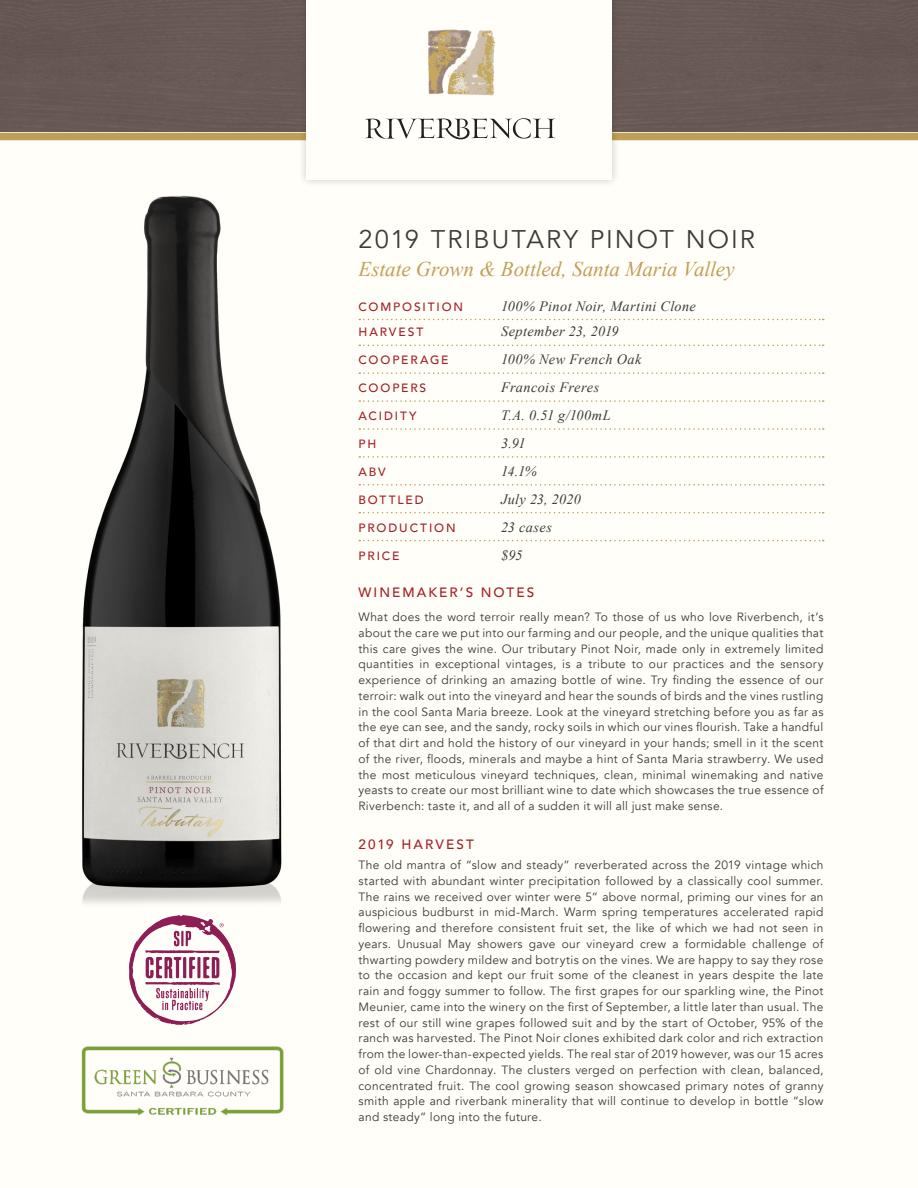
<style>
.page{position:relative;width:918px;height:1188px;background:#fffef8}
.page>*{position:absolute;margin:0;border:0;box-sizing:border-box;transform-origin:0 0}
.t1{font:25.5px "Avenir";letter-spacing:.08em;color:#3e3b38}
.t2{font:italic 21px "Times New Roman";letter-spacing:-.005em;color:#bf9f56}
.t3{font:italic 14.25px "Times New Roman";letter-spacing:.025em;color:#3e3b38}
.t4{font:500 13.5px "Avenir";letter-spacing:.155em;color:#a32129}
.t5{font:12px/15.8px "Avenir";letter-spacing:.025em;color:#3e3b38;text-align:justify}
.t6{font:500 12px "Avenir";letter-spacing:.155em;color:#a32129}
</style>
<div class="page">
<div style="left:0;top:133px;width:918px;height:7px;background:#bf9f56"></div>
<div style="left:0;top:0;width:918px;height:132px;background:#685853"></div>
<div style="left:298px;top:0;width:322px;height:188px;background:#231f20;opacity:.25"></div>
<div style="left:306px;top:0;width:306px;height:179px;background:#fffef8"></div>
<img style="left:428px;top:29px;width:67px;height:67px">
<svg style="left:365px;top:118px;width:190px;height:22px"></svg>
<img style="left:129px;top:917px;width:106px;height:108px">
<img style="left:82px;top:173px;width:224px;height:744px">
<svg style="left:359px;top:319px;width:465px;height:1px"></svg>
<svg style="left:359px;top:345px;width:465px;height:1px"></svg>
<svg style="left:359px;top:372px;width:465px;height:2px"></svg>
<svg style="left:359px;top:400px;width:465px;height:2px"></svg>
<svg style="left:359px;top:428px;width:465px;height:2px"></svg>
<svg style="left:359px;top:456px;width:465px;height:2px"></svg>
<svg style="left:359px;top:484px;width:465px;height:2px"></svg>
<svg style="left:359px;top:512px;width:465px;height:1px"></svg>
<svg style="left:359px;top:540px;width:465px;height:1px"></svg>
<img style="left:81px;top:1046px;width:203px;height:70px">
<p class="t1" style="left:359px;top:224px;width:398px">2019 TRIBUTARY PINOT NOIR</p>
<p class="t2" style="left:359px;top:255px;width:378px">Estate Grown &amp; Bottled, Santa Maria Valley</p>
<p class="t6" style="left:359px;top:296px;width:106px">COMPOSITION</p>
<p class="t3" style="left:501px;top:296px;width:196px">100% Pinot Noir, Martini Clone</p>
<p class="t6" style="left:359px;top:322px;width:66px">HARVEST</p>
<p class="t3" style="left:501px;top:322px;width:119px">September 23, 2019</p>
<p class="t6" style="left:359px;top:350px;width:91px">COOPERAGE</p>
<p class="t3" style="left:501px;top:350px;width:142px">100% New French Oak</p>
<p class="t6" style="left:359px;top:378px;width:69px">COOPERS</p>
<p class="t3" style="left:501px;top:378px;width:100px">Francois Freres</p>
<p class="t6" style="left:359px;top:405px;width:60px">ACIDITY</p>
<p class="t3" style="left:501px;top:405px;width:111px">T.A. 0.51 g/100mL</p>
<p class="t6" style="left:359px;top:433px;width:19px">PH</p>
<p class="t3" style="left:501px;top:433px;width:26px">3.91</p>
<p class="t6" style="left:359px;top:461px;width:29px">ABV</p>
<p class="t3" style="left:501px;top:461px;width:37px">14.1%</p>
<p class="t6" style="left:359px;top:489px;width:67px">BOTTLED</p>
<p class="t3" style="left:501px;top:489px;width:81px">July 23, 2020</p>
<p class="t6" style="left:359px;top:517px;width:99px">PRODUCTION</p>
<p class="t3" style="left:501px;top:517px;width:52px">23 cases</p>
<p class="t6" style="left:359px;top:545px;width:42px">PRICE</p>
<p class="t3" style="left:501px;top:545px;width:23px">$95</p>
<p class="t4" style="left:359px;top:581px;width:177px">WINEMAKER’S NOTES</p>
<p class="t5" style="left:359px;top:609px;width:467px">What does the word terroir really mean? To those of us who love Riverbench, it’s about the care we put into our farming and our people, and the unique qualities that this care gives the wine. Our tributary Pinot Noir, made only in extremely limited quantities in exceptional vintages, is a tribute to our practices and the sensory experience of drinking an amazing bottle of wine. Try finding the essence of our terroir: walk out into the vineyard and hear the sounds of birds and the vines rustling in the cool Santa Maria breeze. Look at the vineyard stretching before you as far as the eye can see, and the sandy, rocky soils in which our vines flourish. Take a handful of that dirt and hold the history of our vineyard in your hands; smell in it the scent of the river, floods, minerals and maybe a hint of Santa Maria strawberry. We used the most meticulous vineyard techniques, clean, minimal winemaking and native yeasts to create our most brilliant wine to date which showcases the true essence of Riverbench: taste it, and all of a sudden it will all just make sense.</p>
<p class="t4" style="left:359px;top:833px;width:117px">2019 HARVEST</p>
<p class="t5" style="left:359px;top:857px;width:466px">The old mantra of “slow and steady” reverberated across the 2019 vintage which started with abundant winter precipitation followed by a classically cool summer.<br>The rains we received over winter were 5” above normal, priming our vines for an auspicious budburst in mid-March. Warm spring temperatures accelerated rapid flowering and therefore consistent fruit set, the like of which we had not seen in years. Unusual May showers gave our vineyard crew a formidable challenge of thwarting powdery mildew and botrytis on the vines. We are happy to say they rose to the occasion and kept our fruit some of the cleanest in years despite the late rain and foggy summer to follow. The first grapes for our sparkling wine, the Pinot Meunier, came into the winery on the first of September, a little later than usual. The rest of our still wine grapes followed suit and by the start of October, 95% of the ranch was harvested. The Pinot Noir clones exhibited dark color and rich extraction from the lower-than-expected yields. The real star of 2019 however, was our 15 acres of old vine Chardonnay. The clusters verged on perfection with clean, balanced, concentrated fruit. The cool growing season showcased primary notes of granny smith apple and riverbank minerality that will continue to develop in bottle “slow and steady” long into the future.</p>
</div>
